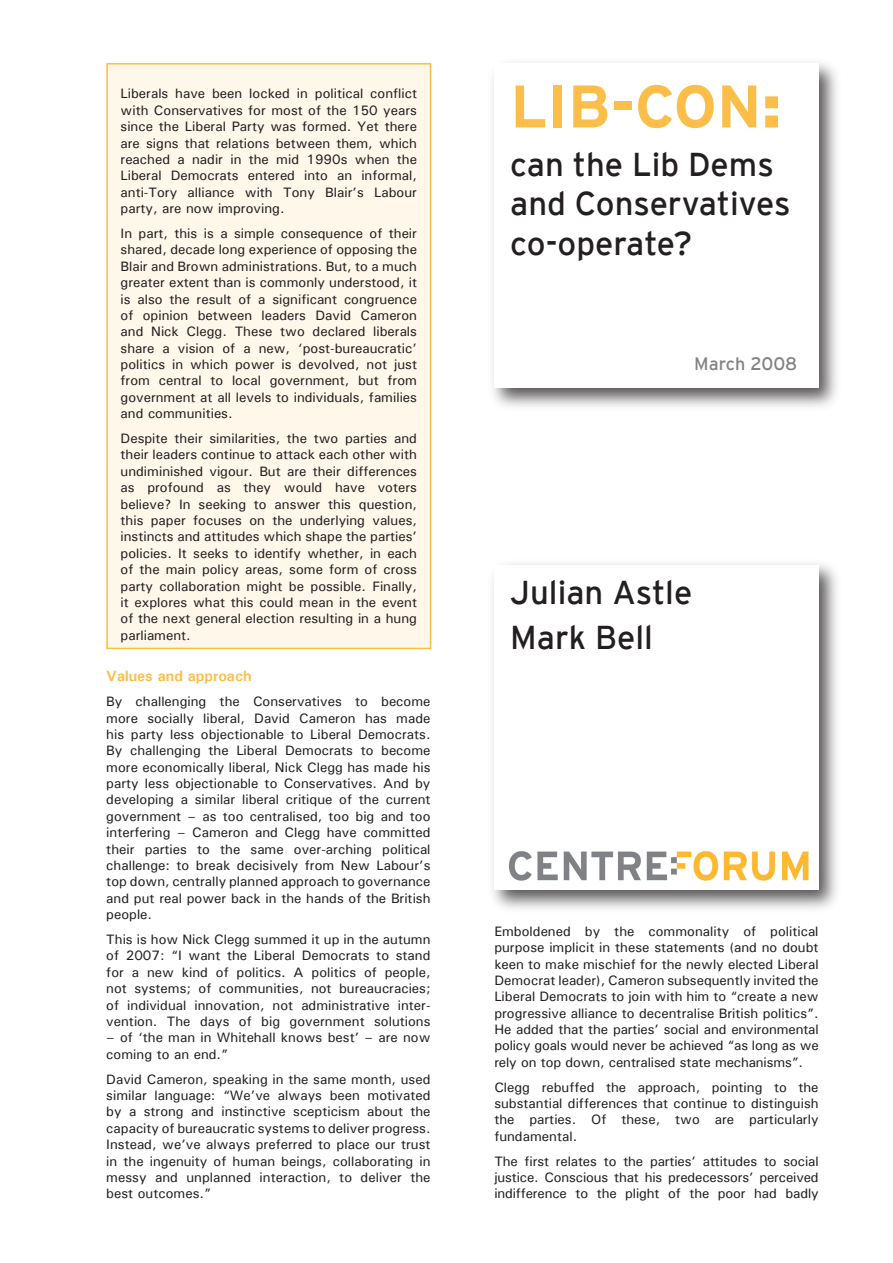
<style>
.page{position:relative;width:893px;height:1263px;background:#fff}
.page>*{position:absolute;margin:0;border:0;box-sizing:border-box;transform-origin:0 0}
.t1{font:700 60px "Interstate";color:#fabe49}
.t2{font:33px/39.6px "Interstate";color:#231f20}
.t3{font:18px "Interstate";color:#818284}
.Sub_sub{font:700 15px "Univers";color:#fabe49}
.Introduction{font:500 13.65px/16.4px "Univers";color:#231f20;text-align:justify}
.s1{font-family:"Arial";font-weight:900}
</style>
<div class="page">
<div style="left:107px;top:64px;width:324px;height:584px;background:#fef7ea"></div>
<div style="left:106px;top:63px;width:325px;height:586px;border:2px solid #fabe49"></div>
<div style="left:489px;top:560px;width:354px;height:354px;background:#231f20;opacity:.75"></div>
<div style="left:494px;top:566px;width:325px;height:324px;background:#fff"></div>
<div style="left:489px;top:58px;width:354px;height:354px;background:#231f20;opacity:.75"></div>
<div style="left:494px;top:64px;width:325px;height:324px;background:#fff"></div>
<img style="left:508px;top:851px;width:301px;height:30px">
<p class="Introduction" style="left:121px;top:85px;width:298px">Liberals have been locked in political conflict with Conservatives for most of the 150 years since the Liberal Party was formed. Yet there are signs that relations between them, which reached a nadir in the mid 1990s when the Liberal Democrats entered into an informal, anti-Tory alliance with Tony Blair’s Labour party, are now improving.</p>
<p class="Introduction" style="left:121px;top:225px;width:298px">In part, this is a simple consequence of their shared, decade long experience of opposing the Blair and Brown administrations. But, to a much greater extent than is commonly understood, it is also the result of a significant congruence of opinion between leaders David Cameron and Nick Clegg. These two declared liberals share a vision of a new, ‘post-bureaucratic’ politics in which power is devolved, not just from central to local government, but from government at all levels to individuals, families and communities.</p>
<p class="Introduction" style="left:121px;top:430px;width:298px">Despite their similarities, the two parties and their leaders continue to attack each other with undiminished vigour. But are their differences as profound as they would have voters believe? In seeking to answer this question, this paper focuses on the underlying values, instincts and attitudes which shape the parties’ policies. It seeks to identify whether, in each of the main policy areas, some form of cross party collaboration might be possible. Finally, it explores what this could mean in the event of the next general election resulting in a hung parliament.</p>
<p class="Sub_sub" style="left:106px;top:667px;width:147px">Values and approach</p>
<p class="Introduction" style="left:106px;top:693px;width:326px">By challenging the Conservatives to become more socially liberal, David Cameron has made his party less objectionable to Liberal Democrats.<br>By challenging the Liberal Democrats to become more economically liberal, Nick Clegg has made his party less objectionable to Conservatives. And by developing a similar liberal critique of the current government – as too centralised, too big and too interfering – Cameron and Clegg have committed their parties to the same over-arching political challenge: to break decisively from New Labour’s top down, centrally planned approach to governance and put real power back in the hands of the British people.</p>
<p class="Introduction" style="left:106px;top:931px;width:326px">This is how Nick Clegg summed it up in the autumn of 2007: “I want the Liberal Democrats to stand for a new kind of politics. A politics of people, not systems; of communities, not bureaucracies; of individual innovation, not administrative inter&shy;vention. The days of big government solutions</p>
<p class="Introduction" style="left:106px;top:1029px;width:326px">– of ‘the man in Whitehall knows best’ – are now coming to an end.”</p>
<p class="Introduction" style="left:106px;top:1070px;width:326px">David Cameron, speaking in the same month, used similar language: “We’ve always been motivated by a strong and instinctive scepticism about the capacity of bureaucratic systems to deliver progress.<br>Instead, we’ve always preferred to place our trust in the ingenuity of human beings, collaborating in messy and unplanned interaction, to deliver the best outcomes.”</p>
<p class="t1" style="left:510px;top:73px;width:273px">LIB-CON<span class="s1">:</span></p>
<p class="t2" style="left:510px;top:144px;width:282px">can the Lib Dems and Conservatives co-operate?</p>
<p class="t3" style="left:694px;top:354px;width:104px">March 2008</p>
<p class="t2" style="left:510px;top:570px;width:184px;line-height:45px">Julian Astle<br>Mark Bell</p>
<p class="Introduction" style="left:494px;top:922px;width:326px">Emboldened by the commonality of political purpose implicit in these statements (and no doubt keen to make mischief for the newly elected Liberal Democrat leader), Cameron subsequently invited the Liberal Democrats to join with him to “create a new progressive alliance to decentralise British politics”.<br>He added that the parties’ social and environmental policy goals would never be achieved “as long as we rely on top down, centralised state mechanisms”.</p>
<p class="Introduction" style="left:494px;top:1078px;width:326px">Clegg rebuffed the approach, pointing to the substantial differences that continue to distinguish the parties. Of these, two are particularly fundamental.</p>
<p class="Introduction" style="left:494px;top:1152px;width:326px">The first relates to the parties’ attitudes to social justice. Conscious that his predecessors’ perceived indifference to the plight of the poor had badly</p>
</div>
